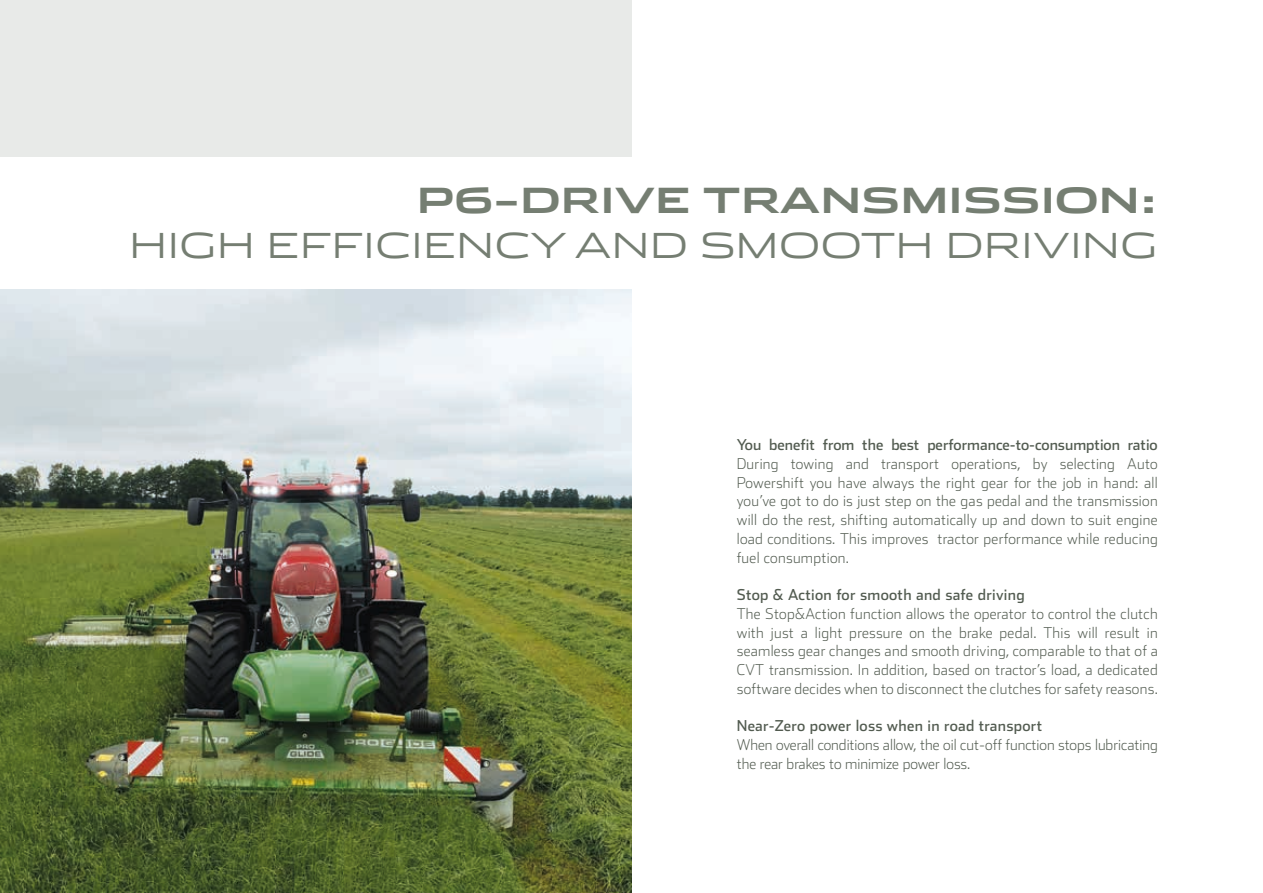
<style>
.page{position:relative;width:1263px;height:893px;background:#fff}
.page>*{position:absolute;margin:0;border:0;box-sizing:border-box;transform-origin:0 0}
.t1{font:300 34.5px "Stainless Ext";color:#757e72}
.t2{font:700 34.5px "Stainless Ext";color:#757e72}
.t3{font:200 15px/18.8px "Stainless";color:#525b50;text-align:justify}
.t4{font:15px "Stainless";letter-spacing:.005em;color:#525b50}
</style>
<div class="page">
<img style="left:0;top:289px;width:631px;height:604px">
<div style="left:0;top:0;width:631px;height:158px;background:#e8eae8"></div>
<h1 class="t2" style="left:417px;top:180px;width:742px">P6-DRIVE TRANSMISSION:</h1>
<h1 class="t1" style="left:129px;top:225px;width:1030px">HIGH EFFICIENCY AND SMOOTH DRIVING</h1>
<p class="t4" style="left:737px;top:436px;width:422px">You benefit from the best performance-to-consumption ratio</p>
<p class="t3" style="left:737px;top:454px;width:422px">During towing and transport operations, by selecting Auto Powershift you have always the right gear for the job in hand: all you’ve got to do is just step on the gas pedal and the transmission will do the rest, shifting automatically up and down to suit engine load conditions. This improves tractor performance while reducing fuel consumption.</p>
<p class="t4" style="left:737px;top:586px;width:289px">Stop &amp; Action for smooth and safe driving</p>
<p class="t3" style="left:737px;top:604px;width:423px">The Stop&amp;Action function allows the operator to control the clutch with just a light pressure on the brake pedal. This will result in seamless gear changes and smooth driving, comparable to that of a CVT transmission. In addition, based on tractor’s load, a dedicated software decides when to disconnect the clutches for safety reasons.</p>
<p class="t4" style="left:737px;top:717px;width:307px">Near-Zero power loss when in road transport</p>
<p class="t3" style="left:737px;top:735px;width:422px">When overall conditions allow, the oil cut-off function stops lubricating the rear brakes to minimize power loss.</p>
</div>
